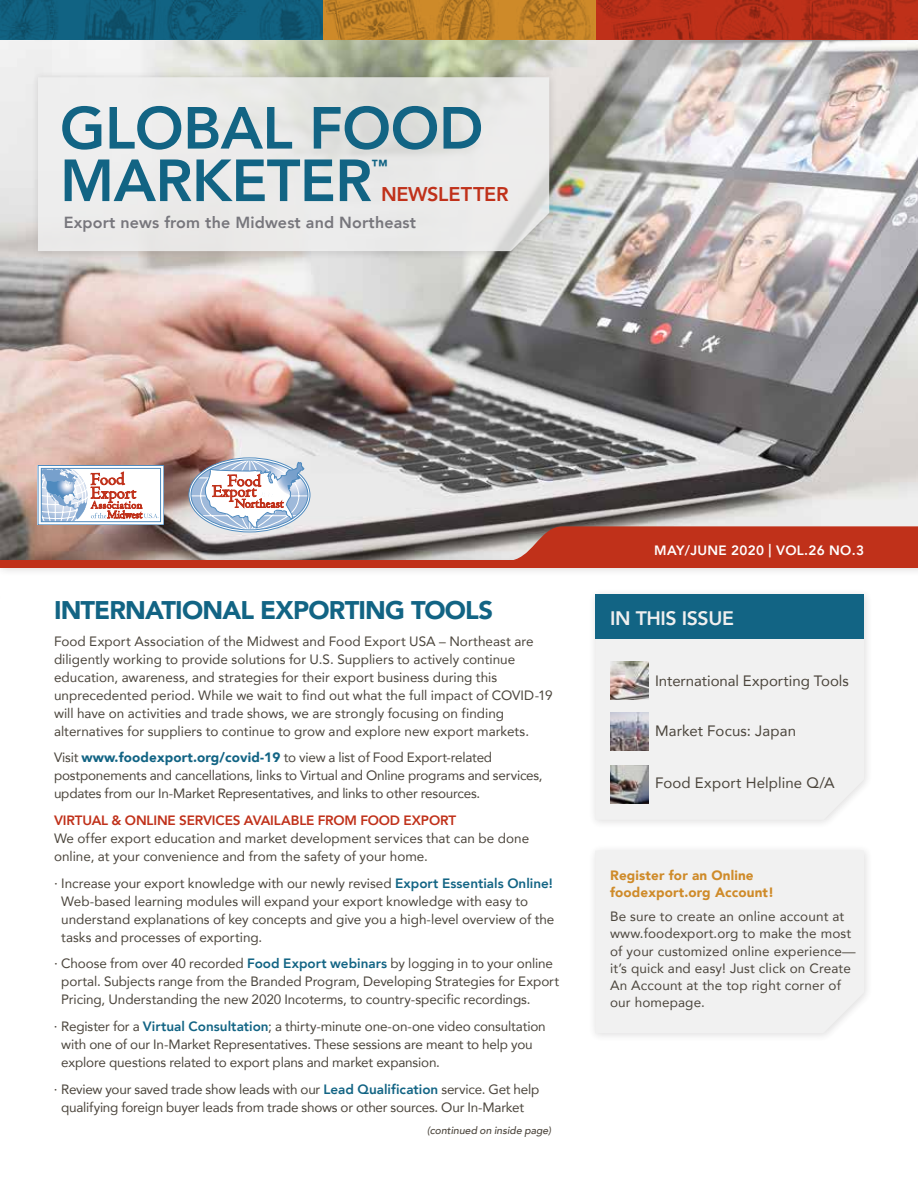
<style>
.page{position:relative;width:918px;height:1188px;background:#fff}
.page>*{position:absolute;margin:0;border:0;box-sizing:border-box;transform-origin:0 0}
.t1{font:800 58.65px/52.5px "Avenir";letter-spacing:-.01em;color:#126484}
.t2{font:900 25.5px "Avenir";letter-spacing:-.03em;color:#126484}
.t3{font:800 19.8px "Avenir";letter-spacing:-.02em;color:#c0311a}
.t4{font:800 19.5px "Avenir";letter-spacing:-.02em;color:#efefef}
.t5{font:800 16.05px "Avenir";letter-spacing:.01em;color:#77767c}
.t6{font:800 16.05px "Avenir";color:#126484}
.t7{font:15px "Avenir";letter-spacing:.005em;color:#4b453c}
.t8{font:13.5px/18px "Avenir";letter-spacing:-.005em;color:#4b453c}
.t9{font:800 13.5px "Avenir";letter-spacing:-.01em;color:#c0311a}
.t10{font:900 13.5px/17.2px "Avenir";letter-spacing:.01em;color:#cf8b2a}
.t11{font:800 13.5px "Avenir";letter-spacing:.02em;color:#fff}
.t12{font:italic 500 10.5px "Avenir";color:#4b453c}
.s1{font-weight:900;color:#126484}
.s2{font-weight:800;color:#126484}
</style>
<div class="page">
<img style="left:0;top:40px;width:918px;height:513px">
<img style="left:0;top:0;width:918px;height:40px">
<svg style="left:40px;top:467px;width:122px;height:56px"></svg>
<div style="left:38px;top:465px;width:126px;height:60px;border:1px solid #4f8abe"></div>
<svg style="left:41px;top:468px;width:118px;height:55px"></svg>
<svg style="left:189px;top:458px;width:121px;height:74px"></svg>
<div style="left:31px;top:70px;width:527px;height:190px;background:#231f20;opacity:.17"></div>
<svg style="left:38px;top:77px;width:511px;height:174px;background:#e8e8e7"></svg>
<div style="left:588px;top:844px;width:285px;height:198px;background:#231f20;opacity:.17"></div>
<div style="left:595px;top:850px;width:269px;height:183px;background:#f1f1f1"></div>
<div style="left:588px;top:588px;width:285px;height:241px;background:#fafafa"></div>
<div style="left:595px;top:639px;width:269px;height:181px;background:#f1f1f1"></div>
<div style="left:0;top:553px;width:918px;height:24px;background:#231f20;opacity:.17"></div>
<div style="left:0;top:560px;width:918px;height:7px;background:#c0311a"></div>
<svg style="left:506px;top:526px;width:412px;height:34px;background:#bc402c"></svg>
<div style="left:560px;top:542px;width:304px;height:22px;background:#c0311a"></div>
<div style="left:595px;top:594px;width:269px;height:45px;background:#126484"></div>
<img style="left:610px;top:662px;width:38px;height:38px">
<img style="left:610px;top:713px;width:38px;height:38px">
<img style="left:610px;top:765px;width:38px;height:38px">
<h1 class="t1" style="left:60px;top:102px;width:425px">GLOBAL FOOD<br>MARKETER</h1>
<p class="t6" style="left:372px;top:153px;width:18px">™</p>
<h3 class="t3" style="left:381px;top:179px;width:129px">NEWSLETTER</h3>
<p class="t5" style="left:64px;top:210px;width:354px">Export news from the Midwest and Northeast</p>
<h2 class="t2" style="left:54px;top:588px;width:441px">INTERNATIONAL EXPORTING TOOLS</h2>
<p class="t8" style="left:54px;top:632px;width:500px">Food Export Association of the Midwest and Food Export USA – Northeast are diligently working to provide solutions for U.S. Suppliers to actively continue education, awareness, and strategies for their export business during this unprecedented period. While we wait to find out what the full impact of COVID-19 will have on activities and trade shows, we are strongly focusing on finding alternatives for suppliers to continue to grow and explore new export markets.</p>
<p class="t8" style="left:54px;top:748px;width:490px">Visit <span class="s1">www.foodexport.org/covid-19</span> to view a list of Food Export-related postponements and cancellations, links to Virtual and Online programs and services, updates from our In-Market Representatives, and links to other resources.</p>
<p class="t9" style="left:54px;top:810px;width:404px">VIRTUAL &amp; ONLINE SERVICES AVAILABLE FROM FOOD EXPORT</p>
<p class="t8" style="left:54px;top:829px;width:477px">We offer export education and market development services that can be done online, at your convenience and from the safety of your home.</p>
<p class="t8" style="left:61px;top:874px;width:495px;text-indent:-7px">· Increase your export knowledge with our newly revised <span class="s2">Export Essentials Online!<br></span>Web-based learning modules will expand your export knowledge with easy to understand explanations of key concepts and give you a high-level overview of the tasks and processes of exporting.</p>
<p class="t8" style="left:61px;top:954px;width:499px;text-indent:-7px">· Choose from over 40 recorded <span class="s2">Food Export webinars</span> by logging in to your online portal. Subjects range from the Branded Program, Developing Strategies for Export<br>Pricing, Understanding the new 2020 Incoterms, to country-specific recordings.</p>
<p class="t8" style="left:61px;top:1017px;width:486px;text-indent:-7px">· Register for a <span class="s2">Virtual Consultation</span>; a thirty-minute one-on-one video consultation with one of our In-Market Representatives. These sessions are meant to help you explore questions related to export plans and market expansion.</p>
<p class="t8" style="left:54px;top:1080px;width:487px;text-align:center">· Review your saved trade show leads with our <span class="s2">Lead Qualification</span> service. Get help qualifying foreign buyer leads from trade shows or other sources. Our In-Market</p>
<p class="t12" style="left:427px;top:1124px;width:125px">(continued on inside page)</p>
<p class="t11" style="left:654px;top:540px;width:211px">MAY/JUNE 2020 | VOL.26 NO.3</p>
<h3 class="t4" style="left:610px;top:603px;width:125px">IN THIS ISSUE</h3>
<p class="t7" style="left:655px;top:669px;width:195px">International Exporting Tools</p>
<p class="t7" style="left:655px;top:719px;width:142px">Market Focus: Japan</p>
<p class="t7" style="left:655px;top:771px;width:181px">Food Export Helpline Q/A</p>
<p class="t10" style="left:610px;top:866px;width:166px">Register for an Online foodexport.org Account!</p>
<p class="t8" style="left:610px;top:907px;width:247px;line-height:17.2px">Be sure to create an online account at www.foodexport.org to make the most of your customized online experience— it’s quick and easy! Just click on Create An Account at the top right corner of our homepage.</p>
</div>
